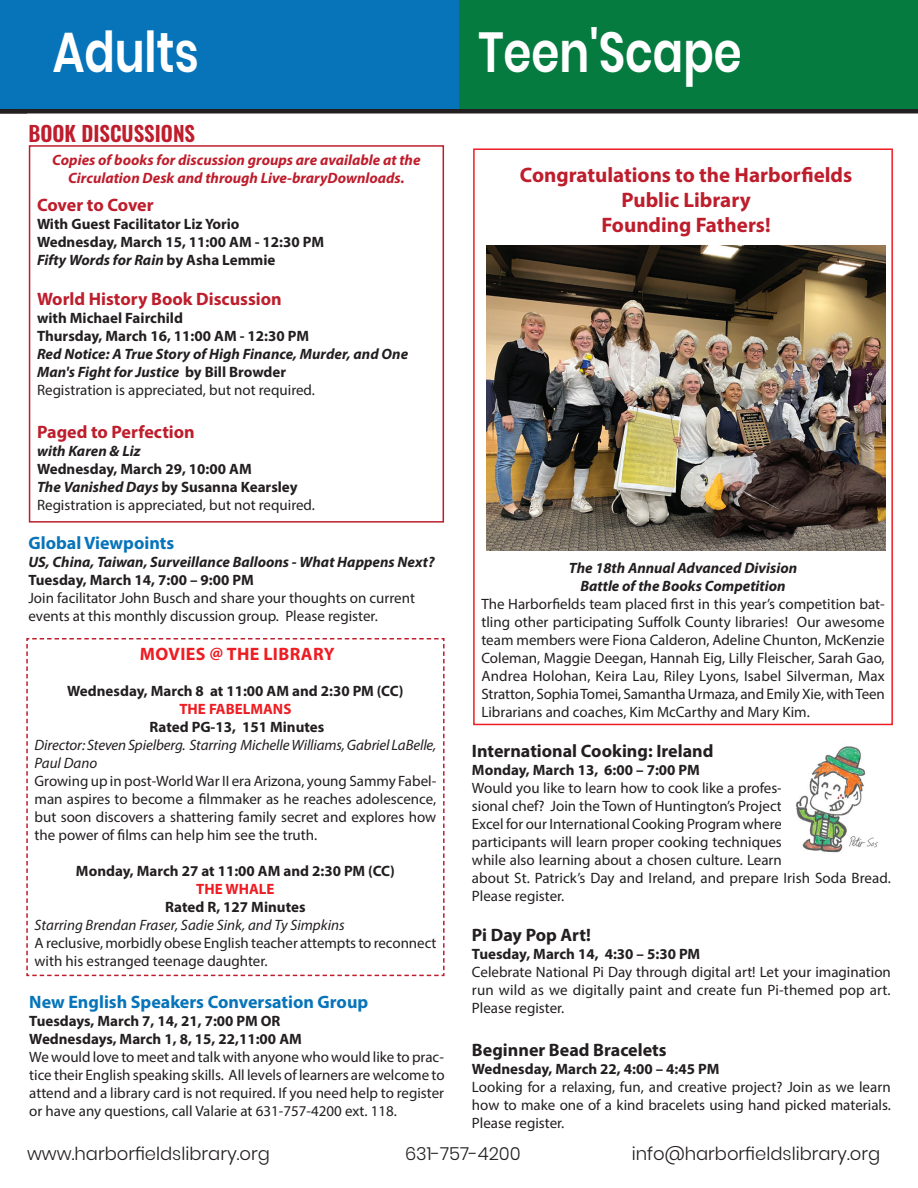
<style>
.page{position:relative;width:918px;height:1188px;background:#fff}
.page>*{position:absolute;margin:0;border:0;box-sizing:border-box;transform-origin:0 0}
.t1{font:600 56.25px "Poppins";color:#fff;scale:.8 1}
.Title12_blk_Myriad_P{font:700 21px "Myriad Pro";color:#be1d2c}
.Red_Center_14AcuminP{font:600 21px "Oswald";color:#be1d2c}
.t2{font:300 18px "Poppins";color:#231f20}
.Title12_blk_Myriad_P-2{font:700 18px "Myriad Pro";color:#231f20}
.Red_Title{font:700 18px "Myriad Pro";color:#be1d2c}
._7_Title12_GR_Myriad{font:700 18px "Myriad Pro";color:#0774ba}
.Title12_blk_Myriad_P-3{font:700 18px "Myriad Pro";letter-spacing:.02em;color:#ee1d23}
.Title12_blk_Myriad_P-4{font:700 18px "Myriad Pro";color:#0774ba}
._4__Body_Text_tab_My{font:15px/18px "Myriad Pro";color:#231f20;text-align:justify}
.date__bold_10{font:700 15px/18px "Myriad Pro";color:#231f20}
.date__bold_10-2{font:15px/18px "Myriad Pro";color:#231f20;text-align:justify}
._2_subtitle_Myriad_P{font:italic 700 15px/18px "Myriad Pro";color:#231f20}
._4__Body_Text_tab_My-2{font:italic 15px/18px "Myriad Pro";letter-spacing:-.01em;color:#231f20}
._4__Body_Text_tab_My-3{font:italic 700 15px/18px "Myriad Pro";color:#be1d2c;text-align:center}
.Title12_blk_Myriad_P-5{font:700 15px "Myriad Pro";color:#231f20}
._2_subtitle_Myriad_P-2{font:15px "Myriad Pro";color:#231f20}
.date__bold_10-3{font:italic 700 15px "Myriad Pro";color:#231f20}
._2_subtitle_Myriad_P-3{font:700 15px "Myriad Pro";color:#231f20}
._4__Body_Text_tab_My-4{font:700 15px "Myriad Pro";color:#231f20}
._4__Body_Text_tab_My-5{font:700 15px "Myriad Pro";color:#ee1d23}
.s1{font-style:normal}
.s2{font-style:italic}
</style>
<div class="page">
<div style="left:0;top:0;width:460px;height:109px;background:#0774ba"></div>
<div style="left:459px;top:0;width:459px;height:109px;background:#057b3f"></div>
<hr style="left:0;top:109px;width:918px;height:4px;background:#231f20">
<div style="left:29px;top:145px;width:415px;height:378px;border:2px solid #be1d2c"></div>
<svg style="left:26px;top:638px;width:419px;height:339px"></svg>
<div style="left:473px;top:148px;width:420px;height:577px;border:2px solid #ee1d23"></div>
<img style="left:487px;top:246px;width:398px;height:304px">
<img style="left:795px;top:746px;width:83px;height:107px">
<h1 class="t1" style="left:53px;top:20px;width:184px">Adults</h1>
<p class="Red_Center_14AcuminP" style="left:28px;top:119px;width:168px">BOOK DISCUSSIONS</p>
<p class="_4__Body_Text_tab_My-3" style="left:52px;top:150px;width:370px">Copies of books for discussion groups are available at the<br>Circulation Desk and through Live-braryDownloads.</p>
<p class="Red_Title" style="left:37px;top:193px;width:118px">Cover to Cover</p>
<p class="date__bold_10" style="left:37px;top:215px;width:204px">With Guest Facilitator Liz Yorio</p>
<p class="date__bold_10" style="left:37px;top:233px;width:288px">Wednesday, March 15, 11:00 AM - 12:30 PM</p>
<p class="date__bold_10-3" style="left:37px;top:250px;width:240px">Fifty Words for Rain <span class="s1">by Asha Lemmie</span></p>
<p class="Red_Title" style="left:37px;top:287px;width:246px">World History Book Discussion</p>
<p class="Title12_blk_Myriad_P-5" style="left:37px;top:308px;width:147px">with Michael Fairchild</p>
<p class="Title12_blk_Myriad_P-5" style="left:37px;top:326px;width:273px">Thursday, March 16, 11:00 AM - 12:30 PM</p>
<p class="_2_subtitle_Myriad_P" style="left:37px;top:344px;width:373px">Red Notice: A True Story of High Finance, Murder, and One<br>Man's Fight for Justice <span class="s1">by Bill Browder</span></p>
<p class="_2_subtitle_Myriad_P-2" style="left:37px;top:380px;width:279px">Registration is appreciated, but not required.</p>
<p class="Red_Title" style="left:37px;top:420px;width:159px">Paged to Perfection</p>
<p class="_2_subtitle_Myriad_P" style="left:37px;top:441px;width:105px">with Karen &amp; Liz</p>
<p class="date__bold_10" style="left:37px;top:459px;width:216px">Wednesday, March 29, 10:00 AM</p>
<p class="date__bold_10" style="left:37px;top:477px;width:262px"><span class="s2">The Vanished Days</span> by Susanna Kearsley</p>
<p class="date__bold_10-2" style="left:37px;top:496px;width:279px">Registration is appreciated, but not required.</p>
<p class="Title12_blk_Myriad_P-4" style="left:28px;top:531px;width:147px">Global Viewpoints</p>
<p class="_2_subtitle_Myriad_P" style="left:28px;top:553px;width:408px">US, China, Taiwan, Surveillance Balloons - What Happens Next?</p>
<p class="_2_subtitle_Myriad_P-3" style="left:28px;top:570px;width:227px">Tuesday, March 14, 7:00 – 9:00 PM</p>
<p class="_4__Body_Text_tab_My" style="left:28px;top:589px;width:388px">Join facilitator John Busch and share your thoughts on current events at this monthly discussion group. Please register.</p>
<p class="Title12_blk_Myriad_P-3" style="left:140px;top:642px;width:196px">MOVIES @ THE LIBRARY</p>
<p class="date__bold_10" style="left:67px;top:681px;width:338px">Wednesday, March 8 at 11:00 AM and 2:30 PM (CC)</p>
<p class="_4__Body_Text_tab_My-5" style="left:179px;top:699px;width:114px">THE FABELMANS</p>
<p class="_4__Body_Text_tab_My-4" style="left:150px;top:717px;width:176px">Rated PG-13, 151 Minutes</p>
<p class="_4__Body_Text_tab_My-2" style="left:35px;top:735px;width:403px">Director: Steven Spielberg. Starring Michelle Williams, Gabriel LaBelle,<br>Paul Dano</p>
<p class="_4__Body_Text_tab_My" style="left:35px;top:771px;width:403px">Growing up in post-World War II era Arizona, young Sammy Fabel&shy;man aspires to become a filmmaker as he reaches adolescence, but soon discovers a shattering family secret and explores how the power of films can help him see the truth.</p>
<p class="date__bold_10" style="left:76px;top:861px;width:320px">Monday, March 27 at 11:00 AM and 2:30 PM (CC)</p>
<p class="_4__Body_Text_tab_My-5" style="left:196px;top:879px;width:80px">THE WHALE</p>
<p class="date__bold_10" style="left:165px;top:897px;width:142px">Rated R, 127 Minutes</p>
<p class="_4__Body_Text_tab_My-2" style="left:35px;top:915px;width:312px">Starring Brendan Fraser, Sadie Sink, and Ty Simpkins</p>
<p class="_4__Body_Text_tab_My" style="left:35px;top:933px;width:403px">A reclusive, morbidly obese English teacher attempts to reconnect with his estranged teenage daughter.</p>
<p class="_7_Title12_GR_Myriad" style="left:29px;top:990px;width:340px">New English Speakers Conversation Group</p>
<p class="date__bold_10" style="left:29px;top:1011px;width:274px">Tuesdays, March 7, 14, 21, 7:00 PM OR<br>Wednesdays, March 1, 8, 15, 22,11:00 AM</p>
<p class="date__bold_10-2" style="left:29px;top:1048px;width:417px">We would love to meet and talk with anyone who would like to prac&shy;tice their English speaking skills. All levels of learners are welcome to attend and a library card is not required. If you need help to register or have any questions, call Valarie at 631-757-4200 ext. 118.</p>
<h1 class="t1" style="left:478px;top:20px;width:331px">Teen'Scape</h1>
<p class="Title12_blk_Myriad_P" style="left:520px;top:161px;width:334px">Congratulations to the Harborfields</p>
<p class="Title12_blk_Myriad_P" style="left:621px;top:187px;width:131px">Public Library</p>
<p class="Title12_blk_Myriad_P" style="left:601px;top:212px;width:171px">Founding Fathers!</p>
<p class="_2_subtitle_Myriad_P" style="left:569px;top:558px;width:230px">The 18th Annual Advanced Division</p>
<p class="_2_subtitle_Myriad_P" style="left:580px;top:576px;width:207px">Battle of the Books Competition</p>
<p class="_4__Body_Text_tab_My" style="left:481px;top:595px;width:405px">The Harborfields team placed first in this year’s competition bat&shy;tling other participating Suffolk County libraries! Our awesome team members were Fiona Calderon, Adeline Chunton, McKenzie Coleman, Maggie Deegan, Hannah Eig, Lilly Fleischer, Sarah Gao, Andrea Holohan, Keira Lau, Riley Lyons, Isabel Silverman, Max Stratton, Sophia Tomei, Samantha Urmaza, and Emily Xie, with Teen Librarians and coaches, Kim McCarthy and Mary Kim.</p>
<p class="Title12_blk_Myriad_P-2" style="left:472px;top:739px;width:243px">International Cooking: Ireland</p>
<p class="date__bold_10" style="left:472px;top:761px;width:229px">Monday, March 13, 6:00 – 7:00 PM</p>
<p class="_4__Body_Text_tab_My" style="left:472px;top:779px;width:420px;text-align:left">Would you like to learn how to cook like a profes-<br>sional chef? Join the Town of Huntington’s Project<br>Excel for our International Cooking Program where<br>participants will learn proper cooking techniques<br>while also learning about a chosen culture. Learn<br>about St. Patrick’s Day and Ireland, and prepare Irish Soda Bread.<br>Please register.</p>
<p class="Title12_blk_Myriad_P-2" style="left:472px;top:923px;width:120px">Pi Day Pop Art!</p>
<p class="date__bold_10" style="left:472px;top:944px;width:230px">Tuesday, March 14, 4:30 – 5:30 PM</p>
<p class="_4__Body_Text_tab_My" style="left:472px;top:962px;width:420px">Celebrate National Pi Day through digital art! Let your imagination run wild as we digitally paint and create fun Pi-themed pop art.<br>Please register.</p>
<p class="Title12_blk_Myriad_P-2" style="left:472px;top:1038px;width:196px">Beginner Bead Bracelets</p>
<p class="date__bold_10" style="left:472px;top:1059px;width:249px">Wednesday, March 22, 4:00 – 4:45 PM</p>
<p class="_4__Body_Text_tab_My" style="left:472px;top:1078px;width:421px">Looking for a relaxing, fun, and creative project? Join as we learn how to make one of a kind bracelets using hand picked materials.<br>Please register.</p>
<p class="t2" style="left:27px;top:1143px;width:244px">www.harborfieldslibrary.org</p>
<p class="t2" style="left:405px;top:1143px;width:117px">631-757-4200</p>
<p class="t2" style="left:632px;top:1143px;width:250px">info@harborfieldslibrary.org</p>
</div>
